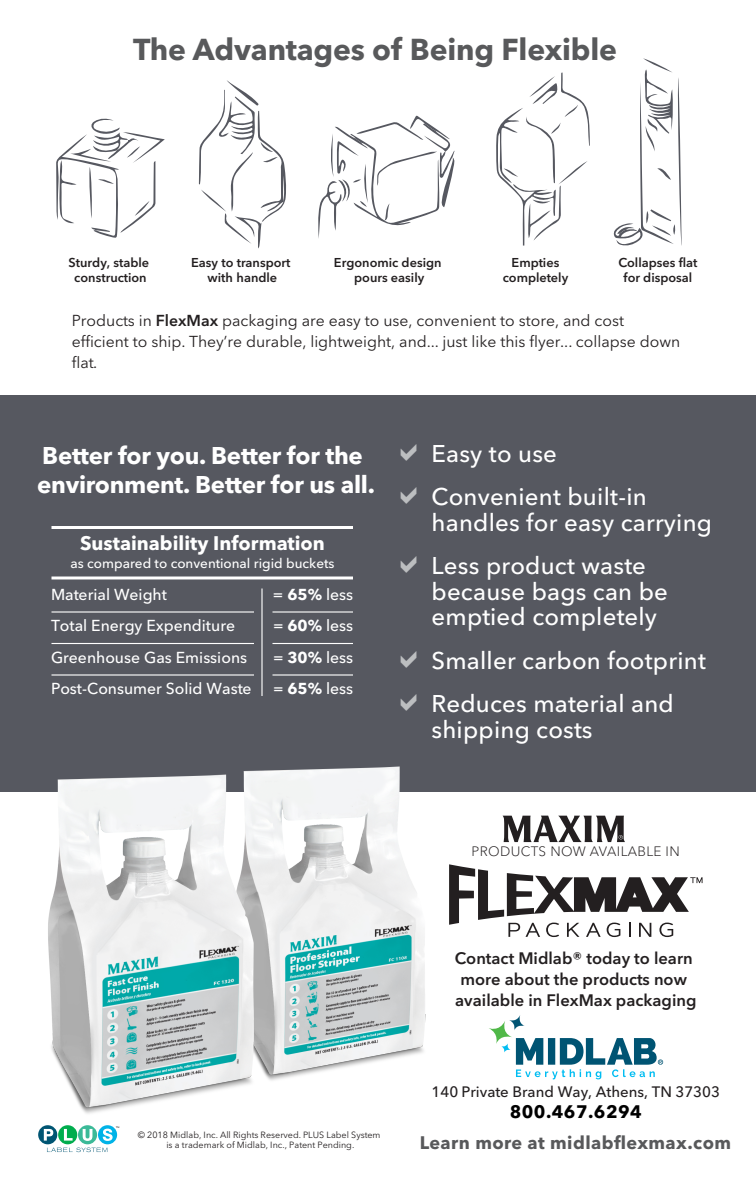
<style>
.page{position:relative;width:756px;height:1188px;background:#fff}
.page>*{position:absolute;margin:0;border:0;box-sizing:border-box;transform-origin:0 0}
.t1{font:700 30px "Avenir Next LT Pro";letter-spacing:-.005em;color:#58595b}
.t2{font:500 24px/43.5px "Avenir Next";letter-spacing:.01em;color:#fff}
.t3{font:700 24px/28.5px "Avenir Next LT Pro";letter-spacing:-.01em;color:#fff}
.t4{font:700 19.5px "Avenir Next LT Pro";color:#fff}
.t5{font:700 18px/30.9px "Avenir Next LT Pro";letter-spacing:.025em;color:#58595b;text-align:center}
.t6{font:600 16.5px/21px "Avenir Next";color:#231f20;text-align:center}
.t7{font:15.75px/21px "Avenir Next";color:#231f20}
.t8{font:500 15.75px "Avenir Next";color:#fff}
.t9{font:500 15px "Avenir Next";color:#231f20}
.t10{font:500 13.5px "Avenir Next";color:#fff}
.t11{font:300 13.5px "Avenir Next LT Pro";letter-spacing:.025em;color:#231f20}
.t12{font:600 12.75px/15px "Avenir Next";color:#231f20;text-align:center}
.t13{font:9px/10.8px "Avenir Next";color:#231f20;text-align:center}
.s1{font-weight:600}
.s2{font-family:"Avenir Next LT Pro";font-weight:700}
.s3{color:#000}
</style>
<div class="page">
<div style="left:0;top:396px;width:756px;height:396px;background:#565860"></div>
<img style="left:342px;top:766px;width:164px;height:302px">
<img style="left:48px;top:768px;width:294px;height:369px">
<svg style="left:56px;top:118px;width:109px;height:120px"></svg>
<svg style="left:318px;top:116px;width:137px;height:122px"></svg>
<svg style="left:496px;top:73px;width:94px;height:173px"></svg>
<svg style="left:613px;top:58px;width:69px;height:188px"></svg>
<svg style="left:198px;top:80px;width:88px;height:168px"></svg>
<hr style="left:51px;top:576px;width:302px;height:3px;background:#fff">
<hr style="left:51px;top:526px;width:302px;height:3px;background:#fff">
<hr style="left:51px;top:611px;width:203px;height:2px;background:#fff">
<hr style="left:51px;top:643px;width:203px;height:1px;background:#fff">
<hr style="left:51px;top:674px;width:203px;height:2px;background:#fff">
<hr style="left:273px;top:611px;width:80px;height:2px;background:#fff">
<hr style="left:273px;top:643px;width:80px;height:1px;background:#fff">
<hr style="left:273px;top:674px;width:80px;height:2px;background:#fff">
<hr style="left:261px;top:588px;width:2px;height:108px;background:#fff">
<svg style="left:503px;top:816px;width:122px;height:26px"></svg>
<svg style="left:516px;top:1038px;width:147px;height:41px"></svg>
<svg style="left:488px;top:1021px;width:24px;height:23px"></svg>
<svg style="left:509px;top:1015px;width:16px;height:16px"></svg>
<svg style="left:501px;top:1043px;width:10px;height:10px"></svg>
<svg style="left:38px;top:1125px;width:19px;height:19px"></svg>
<svg style="left:58px;top:1125px;width:19px;height:19px"></svg>
<svg style="left:78px;top:1125px;width:19px;height:19px"></svg>
<svg style="left:98px;top:1125px;width:19px;height:19px"></svg>
<svg style="left:44px;top:1129px;width:9px;height:12px"></svg>
<svg style="left:64px;top:1129px;width:9px;height:12px"></svg>
<svg style="left:83px;top:1129px;width:9px;height:12px"></svg>
<svg style="left:47px;top:1148px;width:60px;height:4px"></svg>
<svg style="left:103px;top:1126px;width:16px;height:15px"></svg>
<svg style="left:449px;top:864px;width:254px;height:73px"></svg>
<p class="t1" style="left:133px;top:31px;width:486px">The Advantages of Being Flexible</p>
<p class="t12" style="left:69px;top:255px;width:82px">Sturdy, stable construction</p>
<p class="t12" style="left:334px;top:255px;width:109px">Ergonomic design pours easily</p>
<p class="t12" style="left:503px;top:255px;width:67px">Empties completely</p>
<p class="t12" style="left:618px;top:255px;width:81px">Collapses flat for disposal</p>
<p class="t12" style="left:191px;top:255px;width:101px">Easy to transport with handle</p>
<p class="t7" style="left:72px;top:310px;width:610px">Products in <span class="s1">FlexMax</span> packaging are easy to use, convenient to store, and cost efficient to ship. They’re durable, lightweight, and... just like this flyer... collapse down flat.</p>
<p class="t3" style="left:37px;top:442px;width:339px">Better for you. Better for the environment. Better for us all.</p>
<p class="t2" style="left:431px;top:431px;width:217px">Easy to use<br>Convenient built-in</p>
<p class="t2" style="left:431px;top:500px;width:282px">handles for easy carrying<br>Less product waste</p>
<p class="t2" style="left:431px;top:578px;width:238px;line-height:25.5px">because bags can be emptied completely</p>
<p class="t2" style="left:431px;top:638px;width:276px">Smaller carbon footprint<br>Reduces material and</p>
<p class="t2" style="left:431px;top:707px;width:163px">shipping costs</p>
<p class="t4" style="left:80px;top:532px;width:246px">Sustainability Information</p>
<p class="t10" style="left:71px;top:552px;width:265px">as compared to conventional rigid buckets</p>
<p class="t8" style="left:51px;top:581px;width:118px">Material Weight</p>
<p class="t8" style="left:273px;top:581px;width:82px">= <span class="s2">65%</span> less</p>
<p class="t8" style="left:51px;top:612px;width:186px">Total Energy Expenditure</p>
<p class="t8" style="left:273px;top:612px;width:82px">= <span class="s2">60%</span> less</p>
<p class="t8" style="left:51px;top:644px;width:198px">Greenhouse Gas Emissions</p>
<p class="t8" style="left:273px;top:644px;width:82px">= <span class="s2">30%</span> less</p>
<p class="t8" style="left:51px;top:675px;width:202px">Post-Consumer Solid Waste</p>
<p class="t8" style="left:273px;top:675px;width:82px">= <span class="s2">65%</span> less</p>
<p class="t11" style="left:472px;top:843px;width:210px">PRODUCTS NOW AVAILABLE IN</p>
<p class="t13" style="left:138px;top:1129px;width:244px">© 2018 Midlab, Inc. All Rights Reserved. PLUS Label System is a trademark of Midlab, Inc., Patent Pending.</p>
<p class="t6" style="left:455px;top:947px;width:243px">Contact Midlab® today to learn more about the products now available in FlexMax packaging</p>
<p class="t9" style="left:432px;top:1079px;width:290px">140 Private Brand Way, Athens, TN 37303</p>
<p class="t5" style="left:420px;top:1096px;width:313px"><span class="s3">800.467.6294<br></span>Learn more at midlabflexmax.com</p>
</div>
